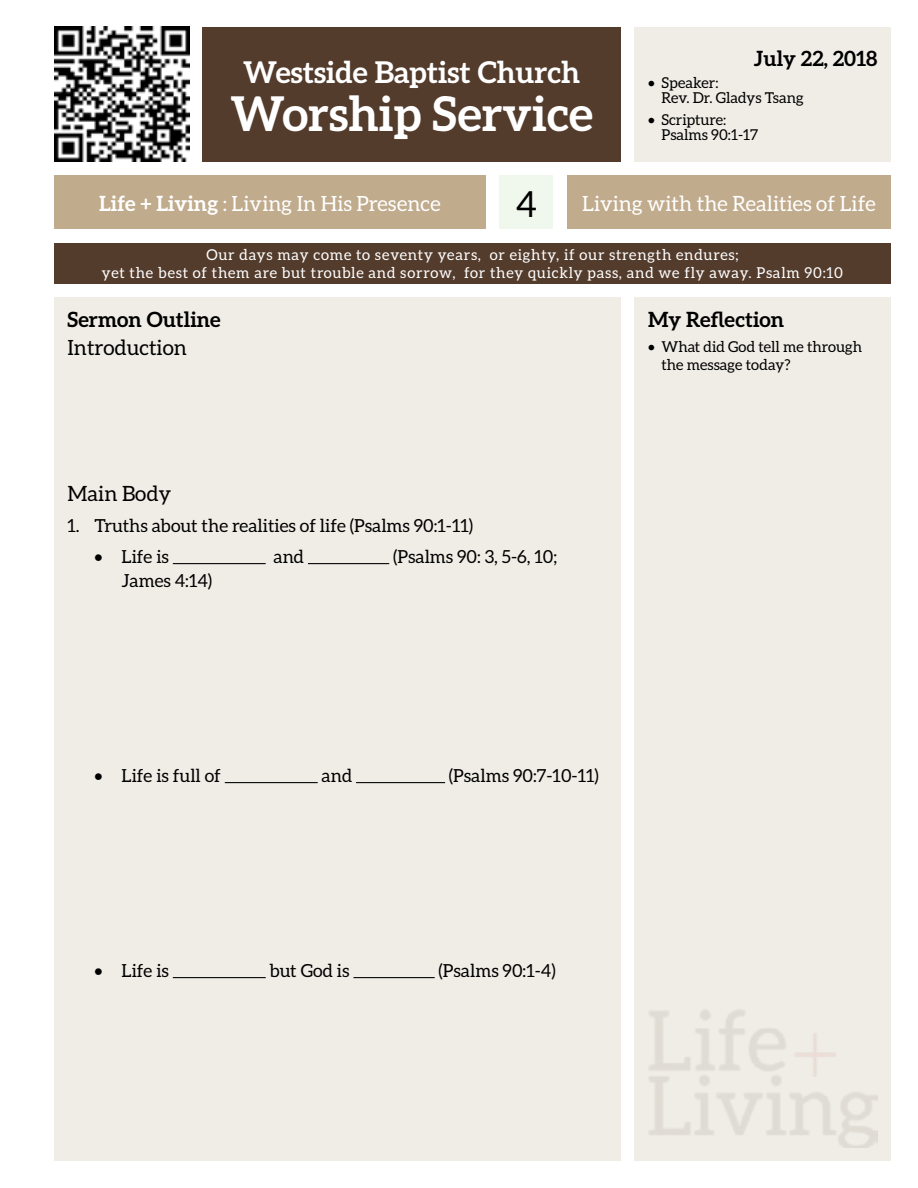
<style>
.page{position:relative;width:918px;height:1188px;background:#fff}
.page>*{position:absolute;margin:0;border:0;box-sizing:border-box;transform-origin:0 0}
.t1{font:700 48px "Aleo";color:#fff}
.t2{font:36px "Aleo";color:#000}
.t3{font:700 30px "Aleo";color:#fff}
.t4{font:21px "Aleo";color:#fff}
.t5{font:700 21px "Aleo";color:#000}
.t6{font:21px "Aleo";color:#000}
.t7{font:18px "Aleo";color:#000}
.t8{font:15px/18px "Aleo";letter-spacing:.05em;color:#fff;text-align:center}
.t9{font:15px/15px "Aleo";color:#000}
.s1{font-weight:700}
</style>
<div class="page">
<div style="left:202px;top:27px;width:419px;height:135px;background:#543c2d"></div>
<img style="left:54px;top:27px;width:135px;height:135px">
<div style="left:54px;top:176px;width:432px;height:54px;background:#c1ab8d"></div>
<div style="left:567px;top:176px;width:324px;height:54px;background:#c1ab8d"></div>
<div style="left:54px;top:243px;width:837px;height:41px;background:#543c2d"></div>
<div style="left:54px;top:297px;width:567px;height:864px;background:#efede6"></div>
<hr style="left:173px;top:563px;width:93px;height:1px;background:#000">
<hr style="left:308px;top:563px;width:81px;height:1px;background:#000">
<hr style="left:225px;top:782px;width:93px;height:1px;background:#000">
<hr style="left:356px;top:782px;width:89px;height:1px;background:#000">
<hr style="left:173px;top:977px;width:93px;height:1px;background:#000">
<hr style="left:353px;top:977px;width:82px;height:1px;background:#000">
<div style="left:634px;top:297px;width:257px;height:864px;background:#efede6"></div>
<div style="left:634px;top:27px;width:257px;height:135px;background:#efede6"></div>
<div style="left:500px;top:176px;width:54px;height:54px;background:#f0f7ec"></div>
<h3 class="t3" style="left:243px;top:54px;width:339px">Westside Baptist Church</h3>
<h1 class="t1" style="left:230px;top:86px;width:364px">Worship Service</h1>
<p class="t5" style="left:754px;top:47px;width:125px">July 22, 2018</p>
<p class="t9" style="left:662px;top:75px;width:144px;text-indent:-14px">• Speaker:<br>Rev. Dr. Gladys Tsang</p>
<p class="t9" style="left:662px;top:112px;width:98px;text-indent:-14px">• Scripture:<br>Psalms 90:1-17</p>
<h2 class="t2" style="left:516px;top:184px;width:23px">4</h2>
<p class="t4" style="left:99px;top:192px;width:343px"><span class="s1">Life + Living</span> : Living In His Presence</p>
<p class="t4" style="left:582px;top:192px;width:295px">Living with the Realities of Life</p>
<p class="t8" style="left:102px;top:246px;width:743px">Our days may come to seventy years, or eighty, if our strength endures;<br>yet the best of them are but trouble and sorrow, for they quickly pass, and we fly away. Psalm 90:10</p>
<p class="t5" style="left:68px;top:308px;width:155px">Sermon Outline</p>
<p class="t6" style="left:68px;top:336px;width:121px">Introduction</p>
<p class="t5" style="left:648px;top:308px;width:138px">My Reflection</p>
<p class="t9" style="left:662px;top:338px;width:202px;line-height:18px;text-indent:-14px">• What did God tell me through the message today?</p>
<p class="t6" style="left:68px;top:482px;width:105px">Main Body</p>
<p class="t7" style="left:68px;top:516px;width:407px">1. Truths about the realities of life (Psalms 90:1-11)</p>
<p class="t7" style="left:94px;top:546px;width:76px">• Life is</p>
<p class="t7" style="left:273px;top:546px;width:32px">and</p>
<p class="t7" style="left:393px;top:546px;width:166px">(Psalms 90: 3, 5-6, 10;</p>
<p class="t7" style="left:122px;top:570px;width:92px">James 4:14)</p>
<p class="t7" style="left:94px;top:765px;width:128px">• Life is full of</p>
<p class="t7" style="left:322px;top:765px;width:32px">and</p>
<p class="t7" style="left:449px;top:765px;width:151px">(Psalms 90:7-10-11)</p>
<p class="t7" style="left:94px;top:960px;width:76px">• Life is</p>
<p class="t7" style="left:270px;top:960px;width:81px">but God is</p>
<p class="t7" style="left:439px;top:960px;width:119px">(Psalms 90:1-4)</p>
</div>
